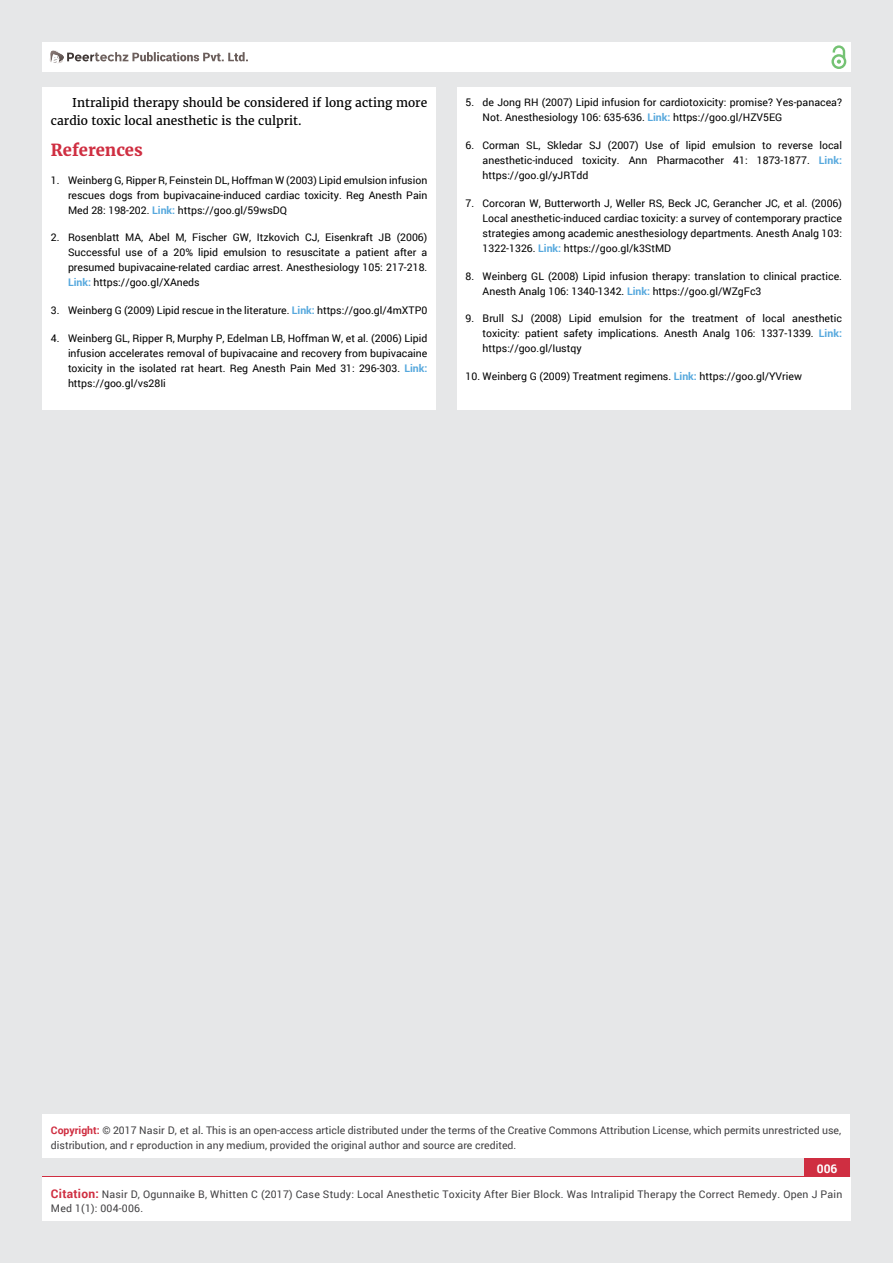
<style>
.page{position:relative;width:893px;height:1263px;background:#e6e7e8}
.page>*{position:absolute;margin:0;border:0;box-sizing:border-box;transform-origin:0 0}
.t1{font:700 16.5px "Merriweather";color:#cf2e41}
.t2{font:12px/18px "Merriweather";color:#000}
.t3{font:700 12px "Roboto";color:#fff}
.t4{font:10.5px/15px "Roboto";color:#000;text-align:justify}
.t5{font:10.5px/15px "Roboto";color:#414042}
.t6{font:10.5px/13.5px "Roboto";letter-spacing:.02em;color:#414042}
.s1{font-weight:700;color:#56a8dd}
.s2{font-weight:700;color:#cf2e41}
.s3{color:#0e0e0e}
.s4{font-weight:700;font-size:12px;color:#cf2e41}
</style>
<div class="page">
<div style="left:42px;top:43px;width:808px;height:29px;background:#fff"></div>
<div style="left:831px;top:54px;width:15px;height:15px;border:2px solid #74c273;border-radius:50%"></div>
<svg style="left:831px;top:45px;width:15px;height:19px"></svg>
<div style="left:804px;top:1157px;width:46px;height:43px;background:#cf2e41"></div>
<svg style="left:49px;top:50px;width:199px;height:14px"></svg>
<div style="left:42px;top:1177px;width:809px;height:43px;background:#fff"></div>
<div style="left:42px;top:1115px;width:808px;height:43px;background:#fff"></div>
<div style="left:42px;top:87px;width:394px;height:322px;background:#fff"></div>
<div style="left:457px;top:87px;width:393px;height:322px;background:#fff"></div>
<p class="t2" style="left:51px;top:94px;width:378px;text-indent:21px">Intralipid therapy should be considered if long acting more cardio toxic local anesthetic is the culprit.</p>
<h1 class="t1" style="left:51px;top:140px;width:93px">References</h1>
<p class="t4" style="left:68px;top:172px;width:361px;text-indent:-17px">1. Weinberg G, Ripper R, Feinstein DL, Hoffman W (2003) Lipid emulsion infusion rescues dogs from bupivacaine-induced cardiac toxicity. Reg Anesth Pain Med 28: 198-202. <span class="s1">Link:</span> https://goo.gl/59wsDQ</p>
<p class="t4" style="left:68px;top:230px;width:361px;text-indent:-17px">2. Rosenblatt MA, Abel M, Fischer GW, Itzkovich CJ, Eisenkraft JB (2006)<br>Successful use of a 20% lipid emulsion to resuscitate a patient after a presumed bupivacaine-related cardiac arrest. Anesthesiology 105: 217-218.<br><span class="s1">Link:</span> https://goo.gl/XAneds</p>
<p class="t4" style="left:51px;top:303px;width:378px">3. Weinberg G (2009) Lipid rescue in the literature. <span class="s1">Link:</span> https://goo.gl/4mXTP0</p>
<p class="t4" style="left:68px;top:330px;width:361px;text-indent:-17px">4. Weinberg GL, Ripper R, Murphy P, Edelman LB, Hoffman W, et al. (2006) Lipid infusion accelerates removal of bupivacaine and recovery from bupivacaine toxicity in the isolated rat heart. Reg Anesth Pain Med 31: 296-303. <span class="s1">Link: </span>https://goo.gl/vs28Ii</p>
<p class="t4" style="left:483px;top:95px;width:361px;text-indent:-17px">5. de Jong RH (2007) Lipid infusion for cardiotoxicity: promise? Yes-panacea?<br>Not. Anesthesiology 106: 635-636. <span class="s1">Link:</span> https://goo.gl/HZV5EG</p>
<p class="t4" style="left:483px;top:137px;width:361px;text-indent:-17px">6. Corman SL, Skledar SJ (2007) Use of lipid emulsion to reverse local anesthetic-induced toxicity. Ann Pharmacother 41: 1873-1877. <span class="s1">Link: </span>https://goo.gl/yJRTdd</p>
<p class="t4" style="left:483px;top:195px;width:361px;text-indent:-17px">7. Corcoran W, Butterworth J, Weller RS, Beck JC, Gerancher JC, et al. (2006)<br>Local anesthetic-induced cardiac toxicity: a survey of contemporary practice strategies among academic anesthesiology departments. Anesth Analg 103:<br>1322-1326. <span class="s1">Link:</span> https://goo.gl/k3StMD</p>
<p class="t4" style="left:483px;top:268px;width:361px;text-indent:-17px">8. Weinberg GL (2008) Lipid infusion therapy: translation to clinical practice.<br>Anesth Analg 106: 1340-1342. <span class="s1">Link:</span> https://goo.gl/WZgFc3</p>
<p class="t4" style="left:483px;top:311px;width:361px;text-indent:-17px">9. Brull SJ (2008) Lipid emulsion for the treatment of local anesthetic toxicity: patient safety implications. Anesth Analg 106: 1337-1339. <span class="s1">Link: </span>https://goo.gl/Iustqy</p>
<p class="t4" style="left:466px;top:368px;width:338px">10. Weinberg G (2009) Treatment regimens. <span class="s1">Link:</span> https://goo.gl/YVriew</p>
<p class="t5" style="left:51px;top:1123px;width:792px"><span class="s2">Copyright:</span> © 2017 Nasir D, et al<span class="s3">.</span> This is an open-access article distributed under the terms of the Creative Commons Attribution License, which permits unrestricted use, distribution, and r eproduction in any medium, provided the original author and source are credited.</p>
<p class="t3" style="left:817px;top:1161px;width:22px">006</p>
<p class="t6" style="left:51px;top:1188px;width:793px"><span class="s4">Citation:</span> Nasir D, Ogunnaike B, Whitten C (2017) Case Study: Local Anesthetic Toxicity After Bier Block. Was Intralipid Therapy the Correct Remedy. Open J Pain<br>Med 1(1): 004-006.</p>
</div>
